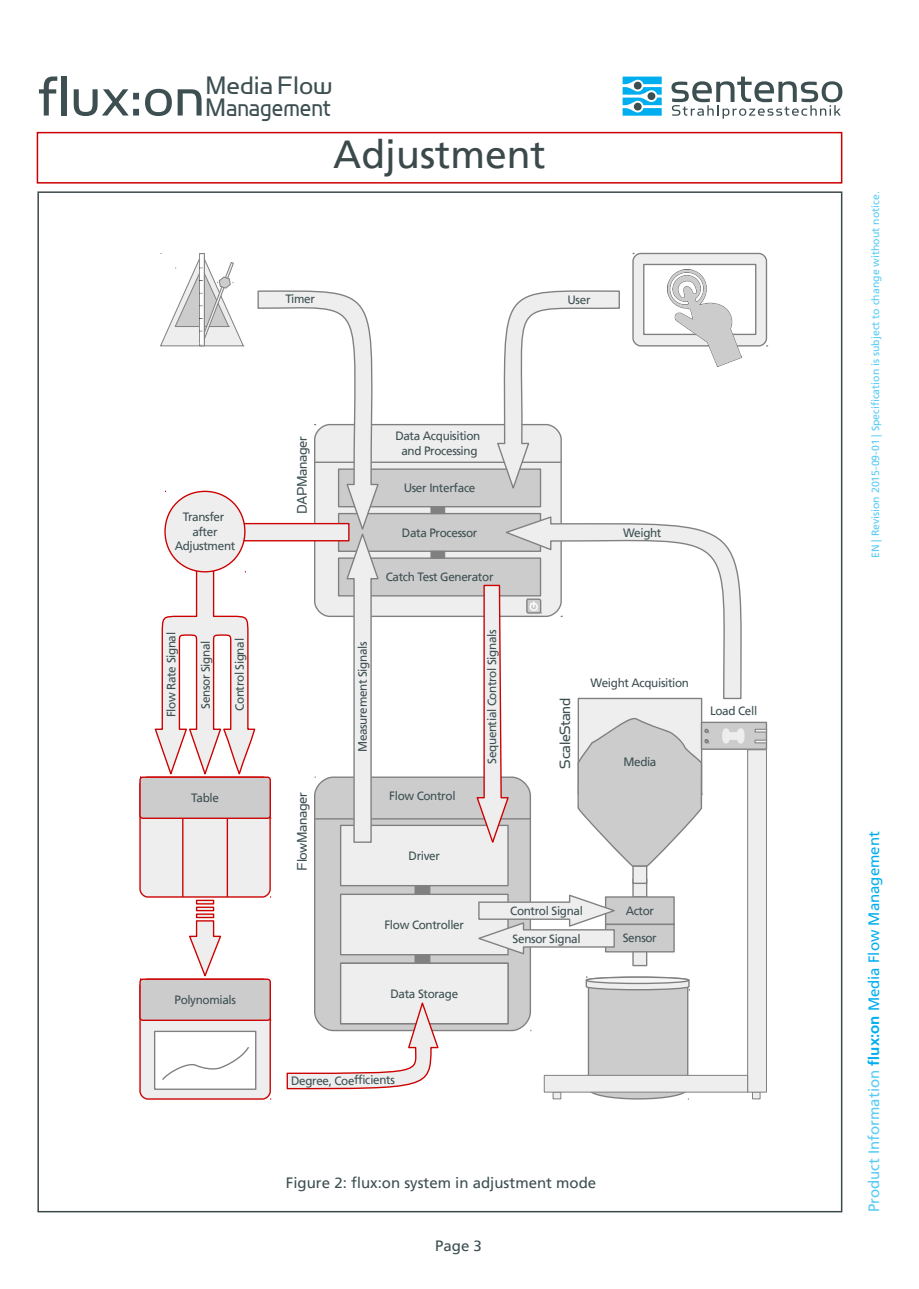
<style>
.page{position:relative;width:919px;height:1289px;background:#fff}
.page>*{position:absolute;margin:0;border:0;box-sizing:border-box;transform-origin:0 0}
.t1{font:39px "Frutiger LT";color:#3c494a}
.t2{font:28.5px/21.3px "Simian Display Orangutan";letter-spacing:-.52em;color:#3d4f51;text-align:right}
.t3{font:16.95px "Simian Text Orangutan";letter-spacing:-.55em;color:#3d4f51}
.t4{font:15.75px "Simian Text Orangutan";letter-spacing:-.54em;color:#3d4f51}
.t5{font:15px "Frutiger LT";color:#00aeef}
.t6{font:15px "Frutiger LT";color:#3d4f51}
.t7{font:12px/14.2px "Frutiger LT";letter-spacing:-.03em;color:#3d4f51;text-align:center}
.t8{font:10.5px "Frutiger LT";color:#56cbf5}
.s1{font-size:63.45px}
.s2{color:#56cbf5}
.s3{font-family:"Frutiger LT Std";font-weight:700}
</style>
<div class="page">
<div style="left:37px;top:132px;width:805px;height:51px;border:2px solid #c00"></div>
<div style="left:140px;top:777px;width:130px;height:120px;background:#eee;border-radius:8px"></div>
<div style="left:140px;top:777px;width:130px;height:41px;background:#ccc;border-radius:3px"></div>
<div style="left:139px;top:776px;width:132px;height:43px;border:1px solid #c00;border-radius:3px"></div>
<div style="left:140px;top:979px;width:130px;height:119px;background:#eee;border-radius:8px"></div>
<div style="left:140px;top:979px;width:130px;height:41px;background:#ccc;border-radius:3px"></div>
<div style="left:139px;top:978px;width:132px;height:42px;border:1px solid #c00;border-radius:3px"></div>
<svg style="left:153px;top:252px;width:614px;height:847px"></svg>
<svg style="left:622px;top:77px;width:39px;height:39px"></svg>
<div style="left:647px;top:92px;width:8px;height:8px;background:#3d4f51;border-radius:50%"></div>
<div style="left:633px;top:82px;width:8px;height:7px;background:#3d4f51;border-radius:50%"></div>
<div style="left:633px;top:103px;width:8px;height:7px;background:#3d4f51;border-radius:50%"></div>
<svg style="left:671px;top:77px;width:171px;height:42px"></svg>
<h2 class="t2" style="left:38px;top:75px;width:310px"><span class="s1">flux:on</span>MediaFlow<br>Management</h2>
<p class="t1" style="left:333px;top:132px;width:214px">Adjustment</p>
<p class="t7" style="left:285px;top:293px;width:31px">Timer</p>
<p class="t7" style="left:567px;top:293px;width:25px">User</p>
<p class="t7" style="left:175px;top:511px;width:62px">Transfer after<br>Adjustment</p>
<h3 class="t4" style="left:293px;top:514px;width:89px;rotate:-90deg">DAPManager</h3>
<p class="t7" style="left:395px;top:430px;width:86px">Data Acquisition and Processing</p>
<p class="t7" style="left:404px;top:481px;width:73px">User Interface</p>
<p class="t7" style="left:402px;top:526px;width:77px">Data Processor</p>
<p class="t7" style="left:623px;top:526px;width:40px">Weight</p>
<p class="t7" style="left:385px;top:570px;width:109px">Catch Test Generator</p>
<p class="t7" style="left:165px;top:717px;width:87px;rotate:-90deg">Flow Rate Signal</p>
<p class="t7" style="left:199px;top:708px;width:69px;rotate:-90deg">Sensor Signal</p>
<p class="t7" style="left:233px;top:711px;width:74px;rotate:-90deg">Control Signal</p>
<p class="t7" style="left:356px;top:751px;width:112px;rotate:-90deg">Measurement Signals</p>
<p class="t7" style="left:485px;top:763px;width:136px;rotate:-90deg">Sequential Control Signals</p>
<h3 class="t3" style="left:555px;top:768px;width:80px;rotate:-90deg">ScaleStand</h3>
<p class="t7" style="left:590px;top:677px;width:100px">Weight Acquisition</p>
<p class="t7" style="left:623px;top:755px;width:35px">Media</p>
<p class="t7" style="left:710px;top:704px;width:49px">Load Cell</p>
<p class="t7" style="left:191px;top:791px;width:29px">Table</p>
<h3 class="t4" style="left:293px;top:870px;width:90px;rotate:-90deg">FlowManager</h3>
<p class="t7" style="left:389px;top:789px;width:68px">Flow Control</p>
<p class="t7" style="left:408px;top:849px;width:33px">Driver</p>
<p class="t7" style="left:384px;top:918px;width:81px">Flow Controller</p>
<p class="t7" style="left:510px;top:904px;width:74px">Control Signal</p>
<p class="t7" style="left:512px;top:932px;width:69px">Sensor Signal</p>
<p class="t7" style="left:625px;top:904px;width:30px">Actor</p>
<p class="t7" style="left:622px;top:931px;width:35px">Sensor</p>
<p class="t7" style="left:174px;top:993px;width:63px">Polynomials</p>
<p class="t7" style="left:390px;top:987px;width:69px">Data Storage</p>
<p class="t7" style="left:291px;top:1075px;width:105px;rotate:-1deg">Degree, Coefficients</p>
<p class="t6" style="left:286px;top:1173px;width:312px">Figure 2: flux:on system in adjustment mode</p>
<p class="t6" style="left:435px;top:1237px;width:48px">Page 3</p>
<p class="t8" style="left:869px;top:558px;width:368px;rotate:-90deg">EN | Revision 2015-09-01 | Specification is subject to change without notice.</p>
<p class="t5" style="left:865px;top:1212px;width:382px;rotate:-90deg"><span class="s2">Product Information</span> <span class="s3">flux:on</span> Media Flow Management</p>
</div>
